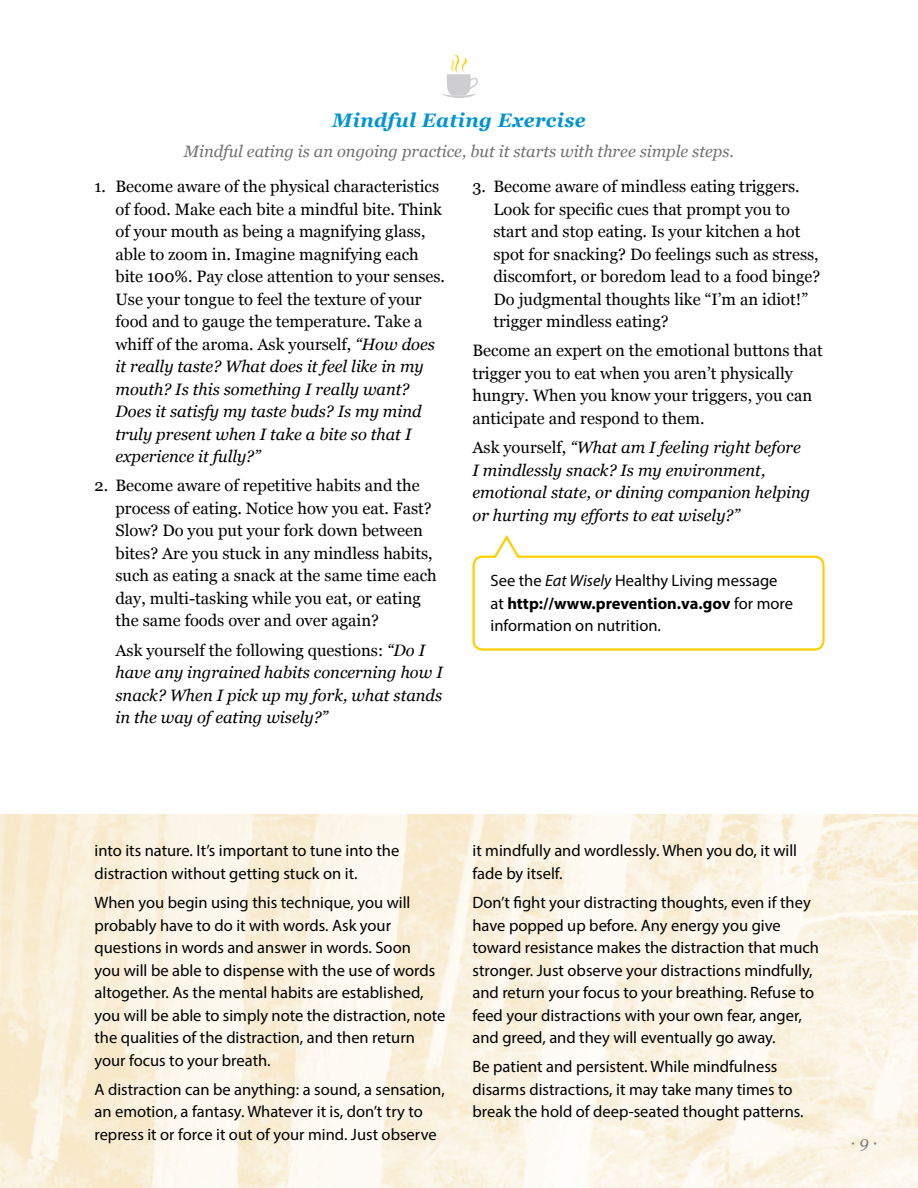
<style>
.page{position:relative;width:918px;height:1188px;background:#fff}
.page>*{position:absolute;margin:0;border:0;box-sizing:border-box;transform-origin:0 0}
.meditation_subhead{font:italic 700 19.5px "Georgia";letter-spacing:.02em;color:#0194d3}
.Text{font:16.5px/22.5px "Myriad Pro";color:#000}
.text_numbered_list{font:16.5px/22.5px "Georgia";color:#000}
.text_georgia{font:16.5px/22.5px "Georgia";color:#000}
.text_georgia-2{font:italic 16.5px/22.5px "Georgia";color:#000}
.text_numbered_list-2{font:italic 16.5px/22.5px "Georgia";color:#000}
.activity_text{font:16.5px/22.5px "Myriad Pro";color:#000}
.text_georgia-3{font:italic 16.5px "Georgia";color:#717073}
.t1{font:italic 16.5px "Georgia";color:#7e7d81}
.s1{font-style:italic}
.s2{font-style:normal}
.s3{font-weight:700}
</style>
<div class="page">
<img style="left:0;top:814px;width:918px;height:374px">
<svg style="left:472px;top:535px;width:353px;height:116px"></svg>
<svg style="left:442px;top:54px;width:36px;height:44px"></svg>
<p class="meditation_subhead" style="left:332px;top:108px;width:255px">Mindful Eating Exercise</p>
<p class="text_georgia-3" style="left:184px;top:141px;width:552px">Mindful eating is an ongoing practice, but it starts with three simple steps.</p>
<p class="text_numbered_list" style="left:116px;top:176px;width:331px;text-indent:-21px">1. Become aware of the physical characteristics of food. Make each bite a mindful bite. Think of your mouth as being a magnifying glass, able to zoom in. Imagine magnifying each bite 100%. Pay close attention to your senses.<br>Use your tongue to feel the texture of your food and to gauge the temperature. Take a whiff of the aroma. Ask yourself, <span class="s1">“How does it really taste? What does it feel like in my mouth? Is this something I really want?<br>Does it satisfy my taste buds? Is my mind truly present when I take a bite so that I experience it fully?”</span></p>
<p class="text_numbered_list" style="left:116px;top:475px;width:323px;text-indent:-21px">2. Become aware of repetitive habits and the process of eating. Notice how you eat. Fast?<br>Slow? Do you put your fork down between bites? Are you stuck in any mindless habits, such as eating a snack at the same time each day, multi-tasking while you eat, or eating the same foods over and over again?</p>
<p class="text_numbered_list-2" style="left:116px;top:639px;width:329px"><span class="s2">Ask yourself the following questions:</span> “Do I have any ingrained habits concerning how I snack? When I pick up my fork, what stands in the way of eating wisely?”</p>
<p class="text_numbered_list" style="left:494px;top:176px;width:328px;text-indent:-21px">3. Become aware of mindless eating triggers.<br>Look for specific cues that prompt you to start and stop eating. Is your kitchen a hot spot for snacking? Do feelings such as stress, discomfort, or boredom lead to a food binge?<br>Do judgmental thoughts like “I’m an idiot!” trigger mindless eating?</p>
<p class="text_georgia" style="left:472px;top:340px;width:352px">Become an expert on the emotional buttons that trigger you to eat when you aren’t physically hungry. When you know your triggers, you can anticipate and respond to them.</p>
<p class="text_georgia-2" style="left:472px;top:436px;width:339px"><span class="s2">Ask yourself,</span> “What am I feeling right before I mindlessly snack? Is my environment, emotional state, or dining companion helping or hurting my efforts to eat wisely?”</p>
<p class="activity_text" style="left:490px;top:569px;width:304px">See the <span class="s1">Eat Wisely</span> Healthy Living message at <span class="s3">http://www.prevention.va.gov</span> for more information on nutrition.</p>
<p class="Text" style="left:94px;top:839px;width:306px">into its nature. It’s important to tune into the distraction without getting stuck on it.</p>
<p class="Text" style="left:94px;top:891px;width:352px">When you begin using this technique, you will probably have to do it with words. Ask your questions in words and answer in words. Soon<br>you will be able to dispense with the use of words altogether. As the mental habits are established, you will be able to simply note the distraction, note the qualities of the distraction, and then return your focus to your breath.</p>
<p class="Text" style="left:94px;top:1078px;width:352px">A distraction can be anything: a sound, a sensation, an emotion, a fantasy. Whatever it is, don’t try to repress it or force it out of your mind. Just observe</p>
<p class="Text" style="left:472px;top:839px;width:326px">it mindfully and wordlessly. When you do, it will fade by itself.</p>
<p class="Text" style="left:472px;top:891px;width:348px">Don’t fight your distracting thoughts, even if they have popped up before. Any energy you give toward resistance makes the distraction that much stronger. Just observe your distractions mindfully, and return your focus to your breathing. Refuse to feed your distractions with your own fear, anger, and greed, and they will eventually go away.</p>
<p class="Text" style="left:472px;top:1055px;width:331px">Be patient and persistent. While mindfulness disarms distractions, it may take many times to break the hold of deep-seated thought patterns.</p>
<p class="t1" style="left:851px;top:1132px;width:28px">· 9 ·</p>
</div>
